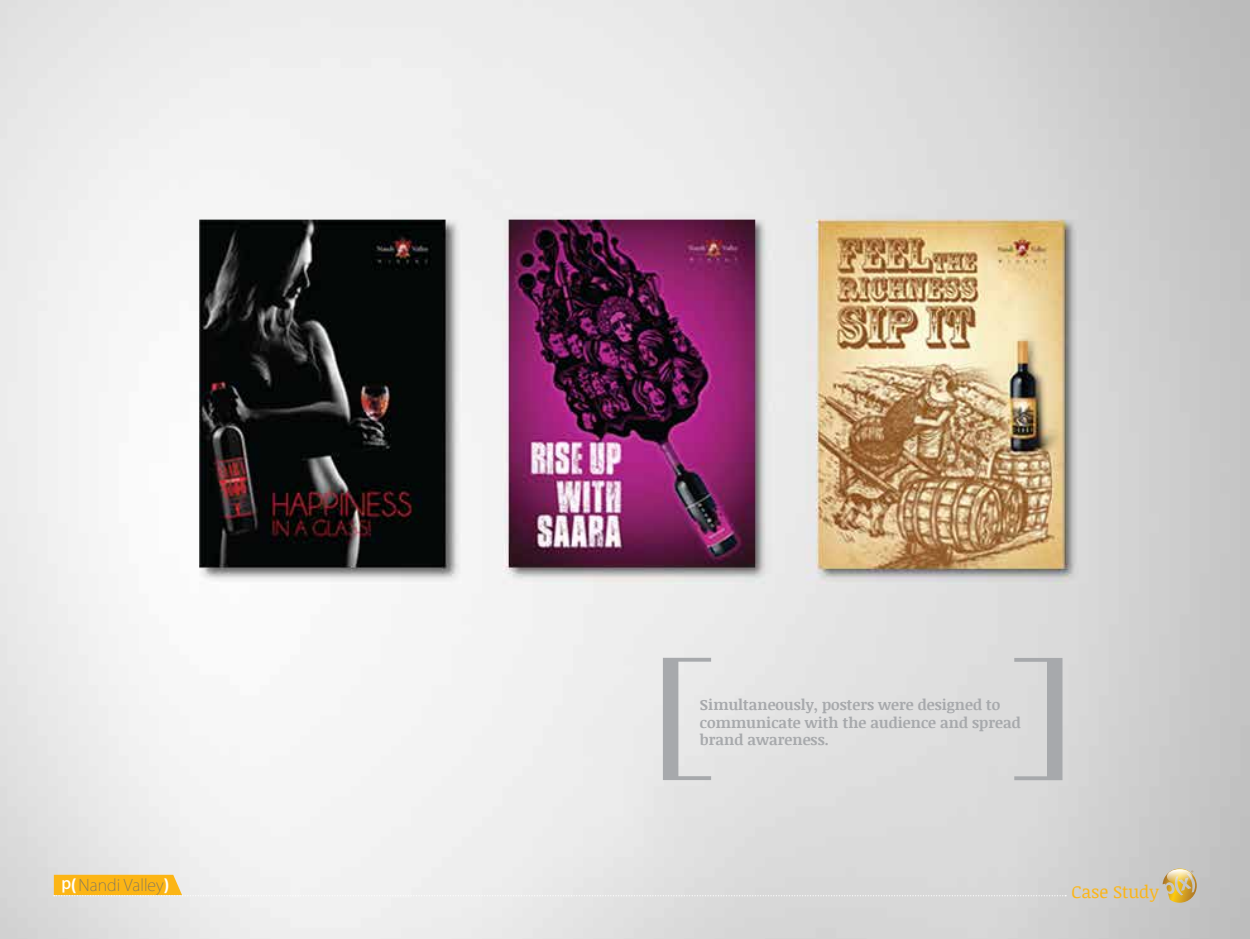
<style>
.page{position:relative;width:1250px;height:939px;background:#fff}
.page>*{position:absolute;margin:0;border:0;box-sizing:border-box;transform-origin:0 0}
.t1{font:17.5px "Noticia Text";color:#fcb515}
.t2{font:200 16px "Koz Go Pr 6 N";color:#6b6c6f}
.t3{font:700 15px/17.5px "Noticia Text";color:#a7a9ac}
.s1{font-weight:500;color:#fff}
.s2{font-weight:800;color:#fff}
</style>
<div class="page">
<img style="left:0;top:0;width:1250px;height:939px">
<svg style="left:1163px;top:868px;width:34px;height:34px"></svg>
<svg style="left:54px;top:875px;width:1012px;height:21px"></svg>
<svg style="left:1014px;top:658px;width:48px;height:122px;background:#c8c9ca"></svg>
<svg style="left:663px;top:73px;width:48px;height:781px;background:#ae8aa4"></svg>
<p class="t2" style="left:61px;top:876px;width:109px"><span class="s1">p</span><span class="s2">(</span> Nandi Valley<span class="s2">)</span></p>
<p class="t3" style="left:700px;top:695px;width:322px">Simultaneously, posters were designed to communicate with the audience and spread brand awareness.</p>
<p class="t1" style="left:1071px;top:879px;width:89px">Case Study</p>
</div>
